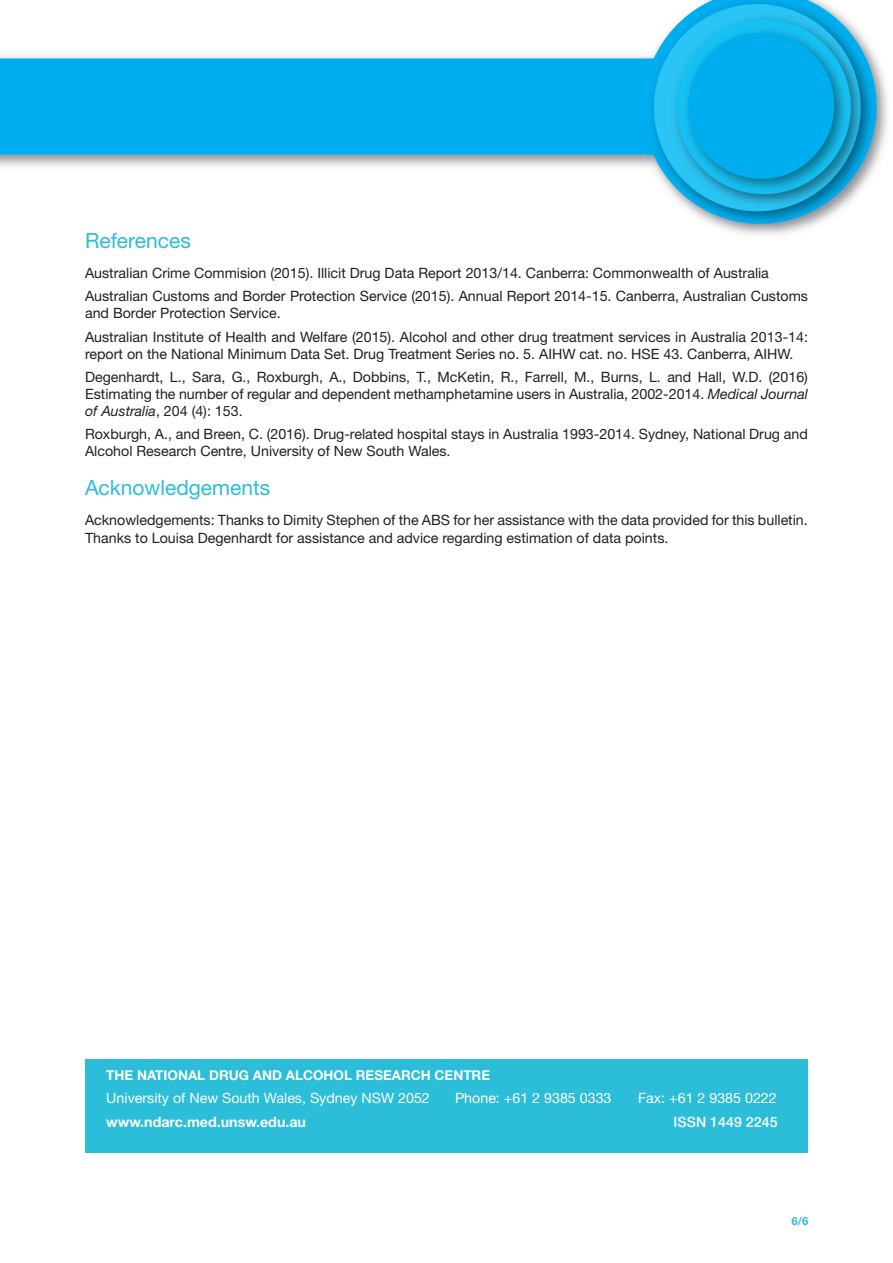
<style>
.page{position:relative;width:893px;height:1263px;background:#fff}
.page>*{position:absolute;margin:0;border:0;box-sizing:border-box;transform-origin:0 0}
._01__Header_1{font:21px "Helvetica Neue LT Std";color:#2cbdd8}
._02__Body{font:14.25px/17px "Helvetica Neue LT Std";color:#231f20}
._02__Body-2{font:14.25px "Helvetica Neue LT Std";color:#fff}
._02__Body-3{font:700 14.25px "Helvetica Neue LT Std";color:#fff}
._02__Body-4{font:500 14.25px "Helvetica Neue LT Std";color:#fff}
._01__Header_2{font:700 13.5px "Helvetica Neue LT Std";color:#fff}
._02__Note{font:700 11.25px "Helvetica Neue LT Std";color:#2cbdd8}
.s1{font-style:italic}
.s2{font-weight:700;font-size:13.5px;color:#fff}
</style>
<div class="page">
<img style="left:0;top:0;width:888px;height:235px">
<div style="left:85px;top:1059px;width:723px;height:93px;background:#2cbdd8"></div>
<p class="_01__Header_1" style="left:85px;top:228px;width:107px">References</p>
<p class="_02__Body" style="left:85px;top:264px;width:685px">Australian Crime Commision (2015). Illicit Drug Data Report 2013/14. Canberra: Commonwealth of Australia</p>
<p class="_02__Body" style="left:85px;top:288px;width:724px">Australian Customs and Border Protection Service (2015). Annual Report 2014-15. Canberra, Australian Customs and Border Protection Service.</p>
<p class="_02__Body" style="left:85px;top:328px;width:724px">Australian Institute of Health and Welfare (2015). Alcohol and other drug treatment services in Australia 2013-14: report on the National Minimum Data Set. Drug Treatment Series no. 5. AIHW cat. no. HSE 43. Canberra, AIHW.</p>
<p class="_02__Body" style="left:85px;top:368px;width:724px;text-align:justify">Degenhardt, L., Sara, G., Roxburgh, A., Dobbins, T., McKetin, R., Farrell, M., Burns, L. and Hall, W.D. (2016)<br>Estimating the number of regular and dependent methamphetamine users in Australia, 2002-2014. <span class="s1">Medical Journal of Australia</span>, 204 (4): 153.</p>
<p class="_02__Body" style="left:85px;top:425px;width:724px">Roxburgh, A., and Breen, C. (2016). Drug-related hospital stays in Australia 1993-2014. Sydney, National Drug and<br>Alcohol Research Centre, University of New South Wales.</p>
<p class="_01__Header_1" style="left:85px;top:475px;width:187px">Acknowledgements</p>
<p class="_02__Body" style="left:85px;top:511px;width:724px;line-height:18px">Acknowledgements: Thanks to Dimity Stephen of the ABS for her assistance with the data provided for this bulletin.<br>Thanks to Louisa Degenhardt for assistance and advice regarding estimation of data points.<span class="s2">T</span></p>
<p class="_01__Header_2" style="left:106px;top:1067px;width:385px">THE NATIONAL DRUG AND ALCOHOL RESEARCH CENTRE</p>
<p class="_02__Body-2" style="left:106px;top:1090px;width:325px">University of New South Wales, Sydney NSW 2052</p>
<p class="_02__Body-2" style="left:455px;top:1090px;width:158px">Phone: +61 2 9385 0333</p>
<p class="_02__Body-2" style="left:638px;top:1090px;width:140px">Fax: +61 2 9385 0222</p>
<p class="_02__Body-3" style="left:106px;top:1113px;width:201px">www.ndarc.med.unsw.edu.au</p>
<p class="_02__Body-4" style="left:674px;top:1113px;width:106px">ISSN 1449 2245</p>
<p class="_02__Note" style="left:791px;top:1214px;width:18px">6/6</p>
</div>
